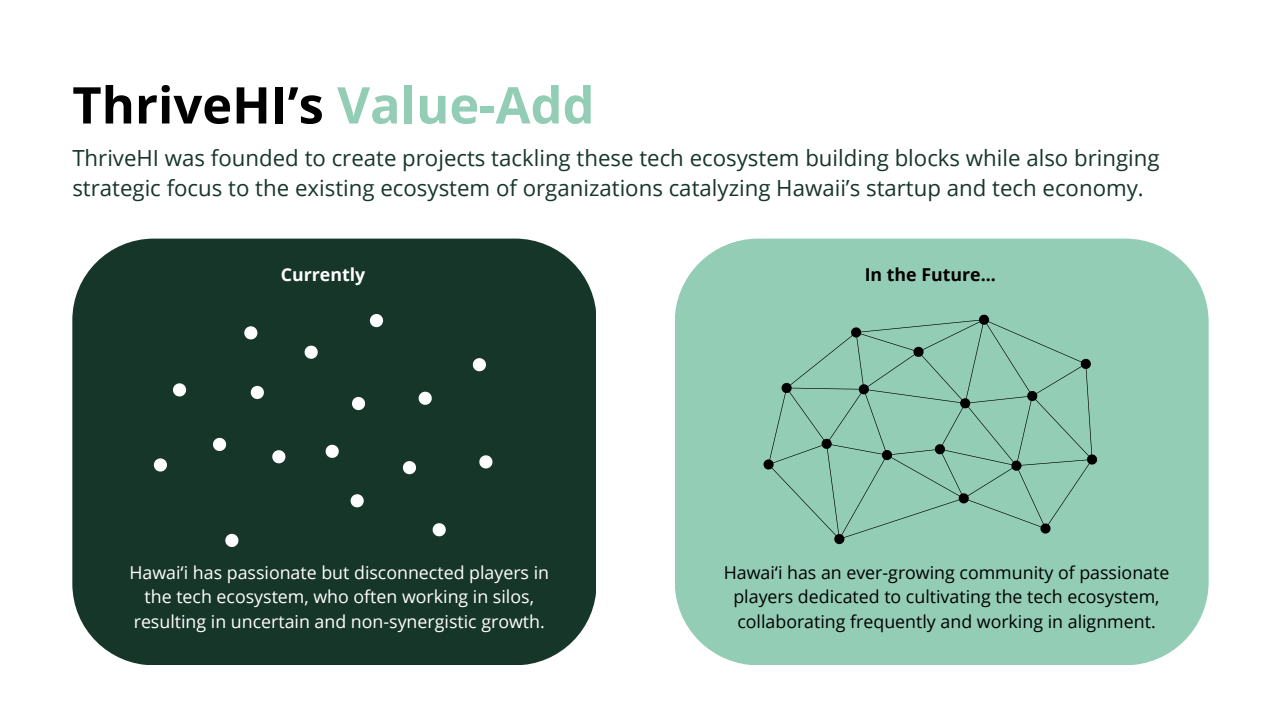
<style>
.page{position:relative;width:1281px;height:720px;background:#fff}
.page>*{position:absolute;margin:0;border:0;box-sizing:border-box;transform-origin:0 0}
.t1{font:700 50.62px "Open Sans";color:#000}
.t2{font:22.25px/30.6px "Open Sans";color:#17362a}
.t3{font:17.75px/24.6px "Open Sans";color:#000;text-align:center}
.t4{font:17.75px/24.6px "Open Sans";color:#fff;text-align:center}
.t5{font:700 17.75px "Open Sans";color:#000}
.t6{font:700 17.75px "Open Sans";color:#fff}
.s1{color:#93cdb5}
.s2{font-family:"Noto Sans"}
</style>
<div class="page">
<div style="left:675px;top:239px;width:533px;height:426px;background:#93cdb5"></div>
<svg style="left:763px;top:314px;width:334px;height:231px;background:#8dc5ae"></svg>
<div style="left:72px;top:239px;width:524px;height:426px;background:#17362a;border-radius:82px"></div>
<svg style="left:244px;top:326px;width:13px;height:13px"></svg>
<svg style="left:305px;top:346px;width:13px;height:13px"></svg>
<svg style="left:352px;top:397px;width:13px;height:13px"></svg>
<svg style="left:419px;top:392px;width:13px;height:13px"></svg>
<svg style="left:479px;top:455px;width:13px;height:13px"></svg>
<svg style="left:403px;top:461px;width:13px;height:13px"></svg>
<svg style="left:433px;top:523px;width:13px;height:13px"></svg>
<svg style="left:351px;top:494px;width:13px;height:13px"></svg>
<svg style="left:473px;top:358px;width:13px;height:13px"></svg>
<svg style="left:370px;top:314px;width:13px;height:13px"></svg>
<svg style="left:326px;top:445px;width:13px;height:13px"></svg>
<svg style="left:225px;top:534px;width:13px;height:13px"></svg>
<svg style="left:272px;top:450px;width:13px;height:13px"></svg>
<svg style="left:251px;top:386px;width:13px;height:13px"></svg>
<svg style="left:213px;top:438px;width:13px;height:13px"></svg>
<svg style="left:154px;top:458px;width:13px;height:14px"></svg>
<svg style="left:173px;top:383px;width:13px;height:13px"></svg>
<h1 class="t1" style="left:72px;top:69px;width:524px">ThriveHI’s <span class="s1">Value-Add</span></h1>
<h2 class="t2" style="left:72px;top:142px;width:1089px">ThriveHI was founded to create projects tackling these tech ecosystem building blocks while also bringing strategic focus to the existing ecosystem of organizations catalyzing Hawaii’s startup and tech economy.</h2>
<h3 class="t6" style="left:281px;top:262px;width:86px">Currently</h3>
<p class="t5" style="left:864px;top:262px;width:133px">In the Future...</p>
<p class="t4" style="left:129px;top:560px;width:421px">Hawai<span class="s2">ʻ</span>i has passionate but disconnected players in the tech ecosystem, who often working in silos, resulting in uncertain and non-synergistic growth.</p>
<p class="t3" style="left:723px;top:560px;width:447px">Hawai<span class="s2">ʻ</span>i has an ever-growing community of passionate players dedicated to cultivating the tech ecosystem, collaborating frequently and working in alignment.</p>
</div>
